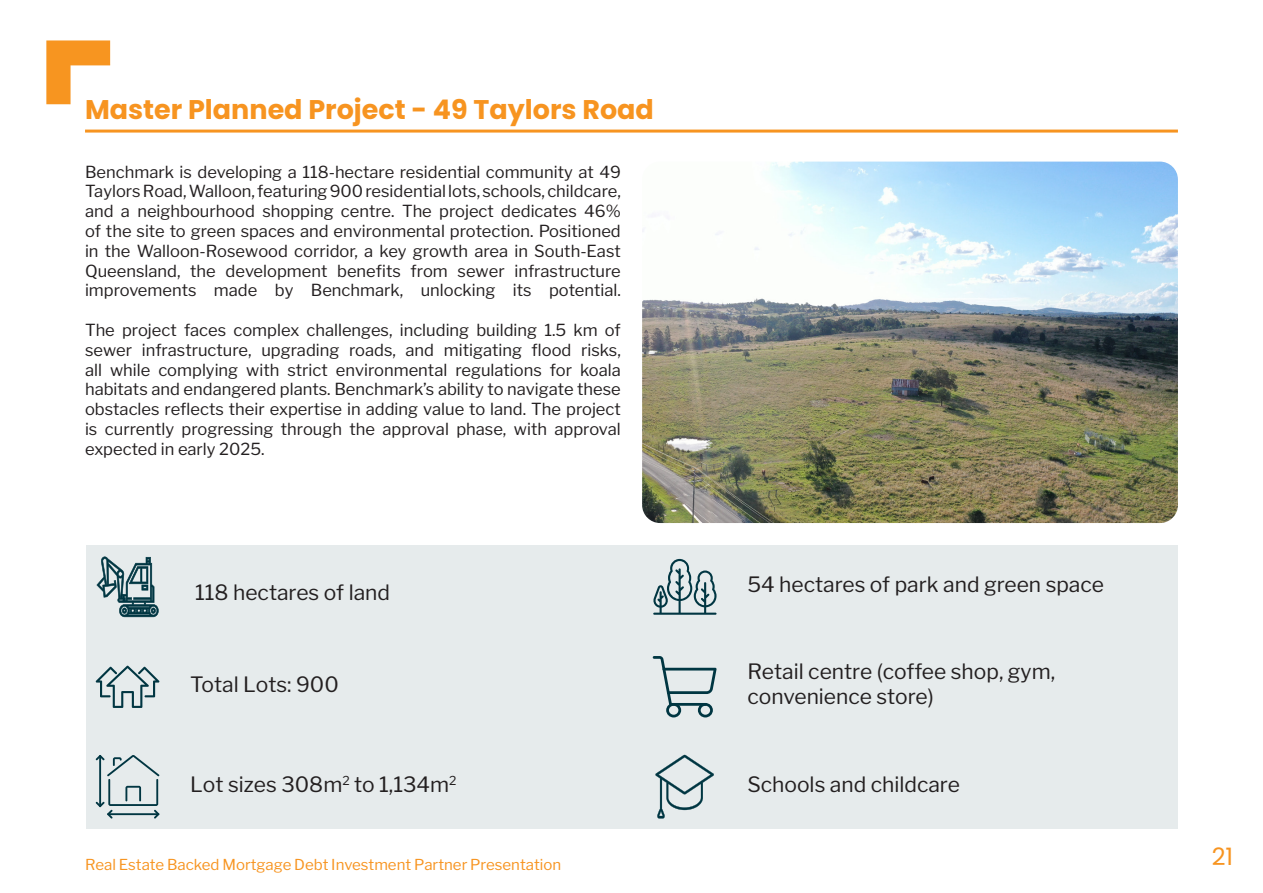
<style>
.page{position:relative;width:1263px;height:893px;background:#fff}
.page>*{position:absolute;margin:0;border:0;box-sizing:border-box;transform-origin:0 0}
.Section_Heading{font:700 27px "Poppins";color:#f79420}
.t1{font:24px "Poppins";color:#f79420}
.Presentation_Heading{font:21px/25.2px "Libre Franklin";color:#231f20}
.Body_Basic{font:16.5px/19.8px "Libre Franklin";color:#231f20;text-align:justify}
.t2{font:15px "Libre Franklin";color:#f79420}
</style>
<div class="page">
<svg style="left:46px;top:40px;width:64px;height:64px"></svg>
<img style="left:642px;top:162px;width:536px;height:361px">
<div style="left:86px;top:545px;width:1091px;height:283px;background:#e6ebec"></div>
<hr style="left:85px;top:130px;width:1093px;height:3px;background:#f79420">
<svg style="left:96px;top:556px;width:63px;height:61px"></svg>
<svg style="left:653px;top:559px;width:63px;height:56px"></svg>
<svg style="left:96px;top:665px;width:63px;height:43px"></svg>
<svg style="left:653px;top:656px;width:63px;height:61px"></svg>
<svg style="left:96px;top:755px;width:63px;height:63px"></svg>
<svg style="left:655px;top:755px;width:59px;height:64px"></svg>
<p class="Section_Heading" style="left:85px;top:94px;width:570px">Master Planned Project - 49 Taylors Road</p>
<p class="Body_Basic" style="left:85px;top:162px;width:537px">Benchmark is developing a 118-hectare residential community at 49<br>Taylors Road, Walloon, featuring 900 residential lots, schools, childcare, and a neighbourhood shopping centre. The project dedicates 46% of the site to green spaces and environmental protection. Positioned in the Walloon-Rosewood corridor, a key growth area in South-East Queensland, the development benefits from sewer infrastructure improvements made by Benchmark, unlocking its potential.</p>
<p class="Body_Basic" style="left:85px;top:320px;width:537px">The project faces complex challenges, including building 1.5 km of sewer infrastructure, upgrading roads, and mitigating flood risks, all while complying with strict environmental regulations for koala habitats and endangered plants. Benchmark’s ability to navigate these obstacles reflects their expertise in adding value to land. The project is currently progressing through the approval phase, with approval expected in early 2025.</p>
<p class="Presentation_Heading" style="left:195px;top:580px;width:196px">118 hectares of land</p>
<p class="Presentation_Heading" style="left:747px;top:571px;width:358px">54 hectares of park and green space</p>
<p class="Presentation_Heading" style="left:190px;top:671px;width:150px">Total Lots: 900</p>
<p class="Presentation_Heading" style="left:747px;top:659px;width:309px">Retail centre (coffee shop, gym, convenience store)</p>
<p class="Presentation_Heading" style="left:190px;top:771px;width:268px">Lot sizes 308m<sup>2</sup> to 1,134m<sup>2</sup></p>
<p class="Presentation_Heading" style="left:747px;top:771px;width:214px">Schools and childcare</p>
<p class="t2" style="left:85px;top:855px;width:478px">Real Estate Backed Mortgage Debt Investment Partner Presentation</p>
<h2 class="t1" style="left:1212px;top:842px;width:23px">21</h2>
</div>
